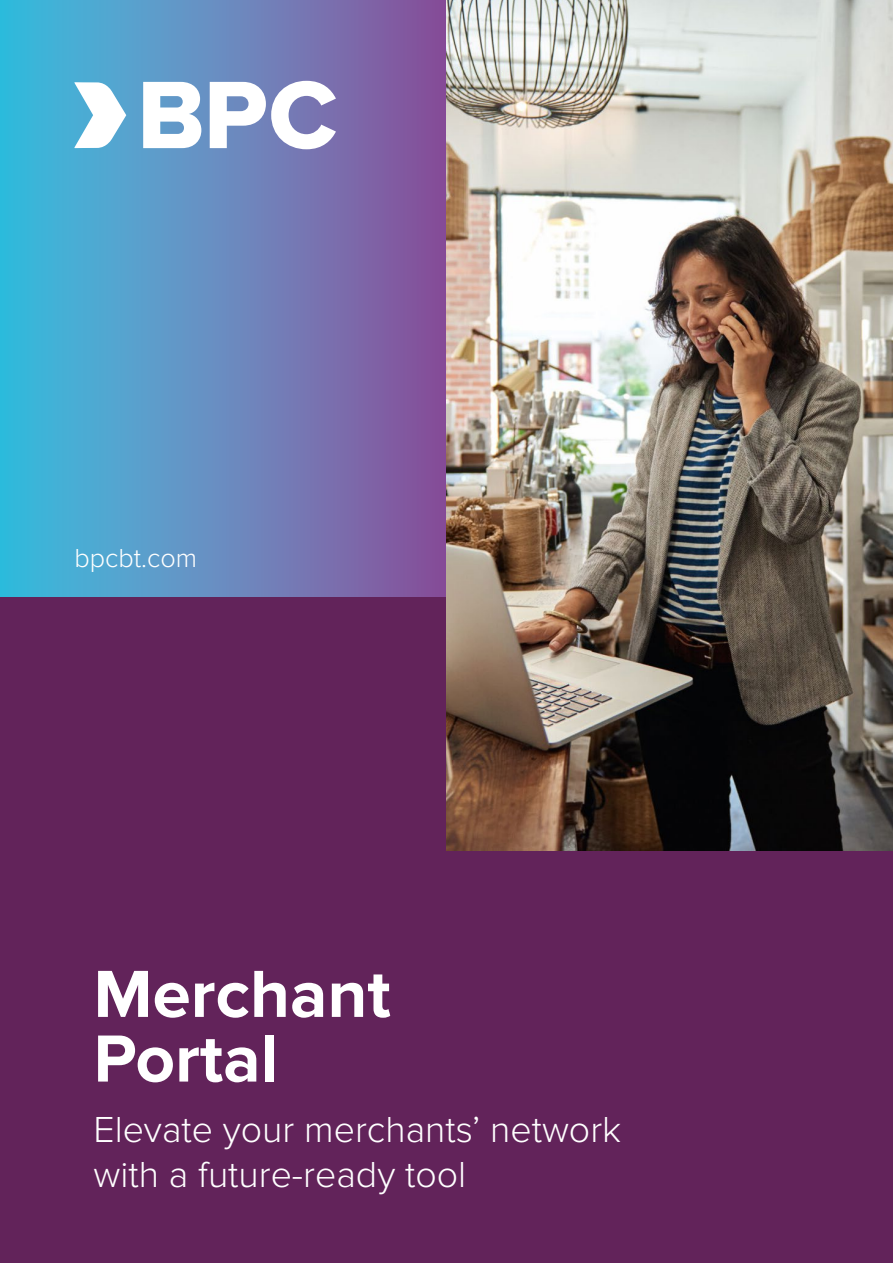
<style>
.page{position:relative;width:893px;height:1263px;background:#fff}
.page>*{position:absolute;margin:0;border:0;box-sizing:border-box;transform-origin:0 0}
.t1{font:700 69px/64.7px "Proxima Nova";color:#fff}
.t2{font:300 37.5px/45px "Proxima Nova";color:#fff}
.t3{font:300 27px "Proxima Nova";color:#fff}
</style>
<div class="page">
<div style="left:0;top:0;width:449px;height:615px;background:linear-gradient(to right,#3bc1e1,#8f509b)"></div>
<svg style="left:143px;top:81px;width:193px;height:68px"></svg>
<svg style="left:74px;top:82px;width:52px;height:66px"></svg>
<div style="left:0;top:597px;width:892px;height:666px;background:#62235a"></div>
<img style="left:446px;top:0;width:447px;height:850px">
<p class="t3" style="left:74px;top:542px;width:124px">bpcbt.com</p>
<h1 class="t1" style="left:94px;top:963px;width:299px">Merchant<br>Portal</h1>
<p class="t2" style="left:94px;top:1107px;width:529px">Elevate your merchants’ network with a future-ready tool</p>
<p class="t2" style="left:94px;top:1124px;width:151px">One liner</p>
</div>
